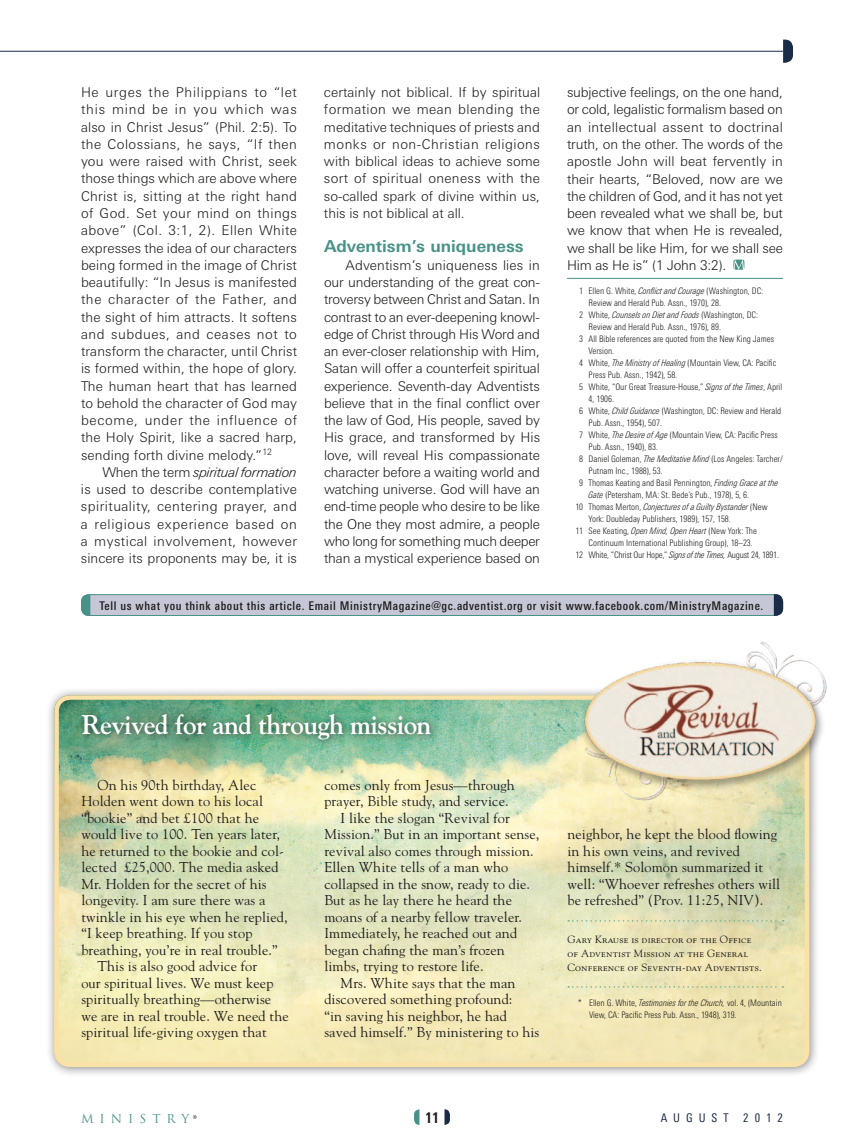
<style>
.page{position:relative;width:864px;height:1148px;background:#fff}
.page>*{position:absolute;margin:0;border:0;box-sizing:border-box;transform-origin:0 0}
.t1{font:700 27px "Goudy";letter-spacing:-.025em;color:#fff}
.t2{font:700 16.5px "Linotype Univers Basic";color:#489287}
.t3{font:700 condensed 15px "Linotype Univers";color:#1c1b1a}
.t4{font:14.25px/16.5px "Goudy";letter-spacing:.01em;color:#1c1b1a}
.t5{font:300 13.5px/17.2px "Linotype Univers Basic";color:#1c1b1a;text-align:justify}
.t6{font:500 condensed 12px "Linotype Univers";letter-spacing:.05em;color:#1c1b1a}
.t7{font:condensed 12px "Linotype Univers";letter-spacing:.5em;color:#1b2c46}
.t8{font:12px "Trajan Pro";letter-spacing:.5em;color:#489287}
.t9{font:10.5px/14.2px "Goudy SC";letter-spacing:.02em;color:#1c1b1a}
.t10{font:300 condensed 9px/12px "Linotype Univers";color:#1c1b1a}
.t11{font:300 condensed 9px "Linotype Univers";letter-spacing:-.02em;color:#1c1b1a}
.t12{font:italic 300 condensed 9px "Linotype Univers";color:#1c1b1a}
.s1{font-style:italic}
.s2{font-style:normal}
</style>
<div class="page">
<svg style="left:414px;top:1109px;width:5px;height:15px"></svg>
<svg style="left:445px;top:1109px;width:5px;height:15px"></svg>
<svg style="left:193px;top:1115px;width:4px;height:3px"></svg>
<div style="left:45px;top:686px;width:775px;height:391px;background:#1c1b1a;opacity:.5"></div>
<img style="left:54px;top:695px;width:755px;height:371px">
<div style="left:54px;top:695px;width:755px;height:371px;border:4px solid #fae1a6;border-radius:14px"></div>
<img style="left:567px;top:641px;width:260px;height:166px">
<svg style="left:568px;top:920px;width:216px;height:1px"></svg>
<svg style="left:568px;top:986px;width:216px;height:1px"></svg>
<div style="left:76px;top:707px;width:364px;height:41px;background:#1c1b1a;opacity:.75"></div>
<svg style="left:733px;top:259px;width:11px;height:11px"></svg>
<hr style="left:567px;top:278px;width:216px;height:1px;background:#489287">
<div style="left:81px;top:594px;width:702px;height:21px;background:#c5c7d6;border-radius:8px"></div>
<div style="left:81px;top:594px;width:702px;height:22px;border:1px solid #489287;border-radius:8px"></div>
<svg style="left:81px;top:594px;width:9px;height:22px"></svg>
<svg style="left:774px;top:594px;width:9px;height:22px"></svg>
<hr style="left:0;top:51px;width:783px;height:1px;background:#1b2c46">
<svg style="left:783px;top:40px;width:10px;height:23px"></svg>
<p class="t5" style="left:81px;top:84px;width:218px">He urges the Philippians to “let this mind be in you which was also in Christ Jesus” (Phil. 2:5). To the Colossians, he says, “If then you were raised with Christ, seek those things which are above where Christ is, sitting at the right hand of God. Set your mind on things above” (Col. 3:1, 2). Ellen White expresses the idea of our characters being formed in the image of Christ beautifully: “In Jesus is manifested the character of the Father, and the sight of him attracts. It softens and subdues, and ceases not to transform the character, until Christ is formed within, the hope of glory.<br>The human heart that has learned to behold the character of God may become, under the influence of the Holy Spirit, like a sacred harp, sending forth divine melody.”<sup>12</sup></p>
<p class="t5" style="left:81px;top:463px;width:218px;text-indent:22px">When the term <span class="s1">spiritual formation </span>is used to describe contemplative spirituality, centering prayer, and a religious experience based on a mystical involvement, however sincere its proponents may be, it is</p>
<p class="t5" style="left:324px;top:84px;width:218px">certainly not biblical. If by spiritual formation we mean blending the meditative techniques of priests and monks or non-Christian religions with biblical ideas to achieve some sort of spiritual oneness with the so-called spark of divine within us, this is not biblical at all.</p>
<p class="t2" style="left:324px;top:237px;width:201px">Adventism’s uniqueness</p>
<p class="t5" style="left:324px;top:256px;width:218px;text-indent:22px">Adventism’s uniqueness lies in our understanding of the great con&shy;troversy between Christ and Satan. In contrast to an ever-deepening knowl&shy;edge of Christ through His Word and an ever-closer relationship with Him, Satan will offer a counterfeit spiritual experience. Seventh-day Adventists believe that in the final conflict over the law of God, His people, saved by His grace, and transformed by His love, will reveal His compassionate character before a waiting world and watching universe. God will have an end-time people who desire to be like the One they most admire, a people who long for something much deeper than a mystical experience based on</p>
<p class="t5" style="left:567px;top:84px;width:218px">subjective feelings, on the one hand, or cold, legalistic formalism based on an intellectual assent to doctrinal truth, on the other. The words of the apostle John will beat fervently in their hearts, “Beloved, now are we the children of God, and it has not yet been revealed what we shall be, but we know that when He is revealed, we shall be like Him, for we shall see Him as He is” (1 John 3:2).</p>
<p class="t10" style="left:579px;top:284px;width:185px">1 Ellen G. White, <span class="s1">Conflict and Courage</span> (Washington, DC:</p>
<p class="t10" style="left:589px;top:296px;width:134px">Review and Herald Pub. Assn., 1970), 28.</p>
<p class="t10" style="left:579px;top:308px;width:180px">2 White, <span class="s1">Counsels on Diet and Foods</span> (Washington, DC:</p>
<p class="t10" style="left:589px;top:320px;width:134px">Review and Herald Pub. Assn., 1976), 89.</p>
<p class="t10" style="left:579px;top:332px;width:196px">3 All Bible references are quoted from the New King James</p>
<p class="t10" style="left:589px;top:344px;width:27px">Version.</p>
<p class="t10" style="left:579px;top:356px;width:199px">4 White, <span class="s1">The Ministry of Healing</span> (Mountain View, CA: Pacific</p>
<p class="t10" style="left:589px;top:368px;width:90px">Press Pub. Assn., 1942), 58.</p>
<p class="t10" style="left:579px;top:380px;width:205px">5 White, “Our Great Treasure-House,” <span class="s1">Signs of the Times</span>, April</p>
<p class="t10" style="left:589px;top:392px;width:27px">4, 1906.</p>
<p class="t10" style="left:579px;top:404px;width:204px">6 White, <span class="s1">Child Guidance</span> (Washington, DC: Review and Herald</p>
<p class="t10" style="left:589px;top:416px;width:75px">Pub. Assn., 1954), 507.</p>
<p class="t10" style="left:579px;top:428px;width:200px">7 White, <span class="s1">The Desire of Age</span> (Mountain View, CA: Pacific Press</p>
<p class="t10" style="left:589px;top:440px;width:71px">Pub. Assn., 1940), 83.</p>
<p class="t10" style="left:579px;top:452px;width:205px">8 Daniel Goleman, <span class="s1">The Meditative Mind</span> (Los Angeles: Tarcher/</p>
<p class="t10" style="left:589px;top:464px;width:76px">Putnam Inc., 1988), 53.</p>
<p class="t10" style="left:579px;top:476px;width:201px">9 Thomas Keating and Basil Pennington, <span class="s1">Finding Grace at the</span></p>
<p class="t10" style="left:589px;top:488px;width:162px"><span class="s1">Gate</span> (Petersham, MA: St. Bede’s Pub., 1978), 5, 6.</p>
<p class="t12" style="left:575px;top:501px;width:194px"><span class="s2">10 Thomas Merton,</span> Conjectures of a Guilty Bystander <span class="s2">(New</span></p>
<p class="t10" style="left:589px;top:512px;width:144px">York: Doubleday Publishers, 1989), 157, 158.</p>
<p class="t10" style="left:575px;top:524px;width:183px">11 See Keating, <span class="s1">Open Mind, Open Heart</span> (New York: The</p>
<p class="t10" style="left:589px;top:536px;width:166px">Continuum International Publishing Group), 18–23.</p>
<p class="t11" style="left:575px;top:549px;width:205px">12 White, “Christ Our Hope,” <span class="s1">Signs of the Times,</span> August 24, 1891.</p>
<p class="t6" style="left:99px;top:598px;width:666px">Tell us what you think about this article. Email MinistryMagazine@gc.adventist.org or visit www.facebook.com/MinistryMagazine.</p>
<h1 class="t1" style="left:81px;top:707px;width:352px">Revived for and through mission</h1>
<p class="t4" style="left:98px;top:776px;width:160px">On his 90th birthday, Alec</p>
<p class="t4" style="left:81px;top:792px;width:183px">Holden went down to his local</p>
<p class="t4" style="left:81px;top:809px;width:179px">“bookie” and bet £100 that he</p>
<p class="t4" style="left:81px;top:825px;width:200px">would live to 100. Ten years later,</p>
<p class="t4" style="left:81px;top:842px;width:204px">he returned to the bookie and col-</p>
<p class="t4" style="left:81px;top:858px;width:199px">lected ₤£25,000. The media asked</p>
<p class="t4" style="left:81px;top:875px;width:187px">Mr. Holden for the secret of his</p>
<p class="t4" style="left:81px;top:891px;width:186px">longevity. I am sure there was a</p>
<p class="t4" style="left:81px;top:908px;width:208px">twinkle in his eye when he replied,</p>
<p class="t4" style="left:81px;top:924px;width:173px">“I keep breathing. If you stop</p>
<p class="t4" style="left:81px;top:941px;width:198px">breathing, you’re in real trouble.”</p>
<p class="t4" style="left:98px;top:957px;width:161px">This is also good advice for</p>
<p class="t4" style="left:81px;top:974px;width:194px">our spiritual lives. We must keep</p>
<p class="t4" style="left:81px;top:990px;width:191px">spiritually breathing—otherwise</p>
<p class="t4" style="left:81px;top:1007px;width:209px">we are in real trouble. We need the</p>
<p class="t4" style="left:81px;top:1023px;width:187px">spiritual life-giving oxygen that</p>
<p class="t4" style="left:324px;top:776px;width:192px">comes only from Jesus—through</p>
<p class="t4" style="left:324px;top:792px;width:186px">prayer, Bible study, and service.</p>
<p class="t4" style="left:341px;top:809px;width:171px">I like the slogan “Revival for</p>
<p class="t4" style="left:324px;top:825px;width:217px">Mission.” But in an important sense,</p>
<p class="t4" style="left:324px;top:842px;width:211px">revival also comes through mission.</p>
<p class="t4" style="left:324px;top:858px;width:185px">Ellen White tells of a man who</p>
<p class="t4" style="left:324px;top:875px;width:207px">collapsed in the snow, ready to die.</p>
<p class="t4" style="left:324px;top:891px;width:189px">But as he lay there he heard the</p>
<p class="t4" style="left:324px;top:908px;width:199px">moans of a nearby fellow traveler.</p>
<p class="t4" style="left:324px;top:924px;width:194px">Immediately, he reached out and</p>
<p class="t4" style="left:324px;top:941px;width:182px">began chafing the man’s frozen</p>
<p class="t4" style="left:324px;top:957px;width:161px">limbs, trying to restore life.</p>
<p class="t4" style="left:341px;top:974px;width:176px">Mrs. White says that the man</p>
<p class="t4" style="left:324px;top:990px;width:190px">discovered something profound:</p>
<p class="t4" style="left:324px;top:1007px;width:184px">“in saving his neighbor, he had</p>
<p class="t4" style="left:324px;top:1023px;width:216px">saved himself.” By ministering to his</p>
<p class="t4" style="left:567px;top:825px;width:214px">neighbor, he kept the blood flowing in his own veins, and revived himself.* Solomon summarized it well: “Whoever refreshes others will be refreshed” (Prov. 11:25, NIV).</p>
<p class="t9" style="left:567px;top:931px;width:196px">Gary Krause is director of the Office of Adventist Mission at the General<br>Conference of Seventh-day Adventists.</p>
<p class="t10" style="left:589px;top:997px;width:194px;text-indent:-11px">* Ellen G. White, <span class="s1">Testimonies for the Church,</span> vol. 4, (Mountain<br>View, CA: Pacific Press Pub. Assn., 1948), 319.</p>
<p class="t8" style="left:81px;top:1111px;width:110px">MINISTRY</p>
<p class="t3" style="left:425px;top:1108px;width:16px">11</p>
<p class="t7" style="left:661px;top:1110px;width:124px">AUGUST 2012</p>
</div>
